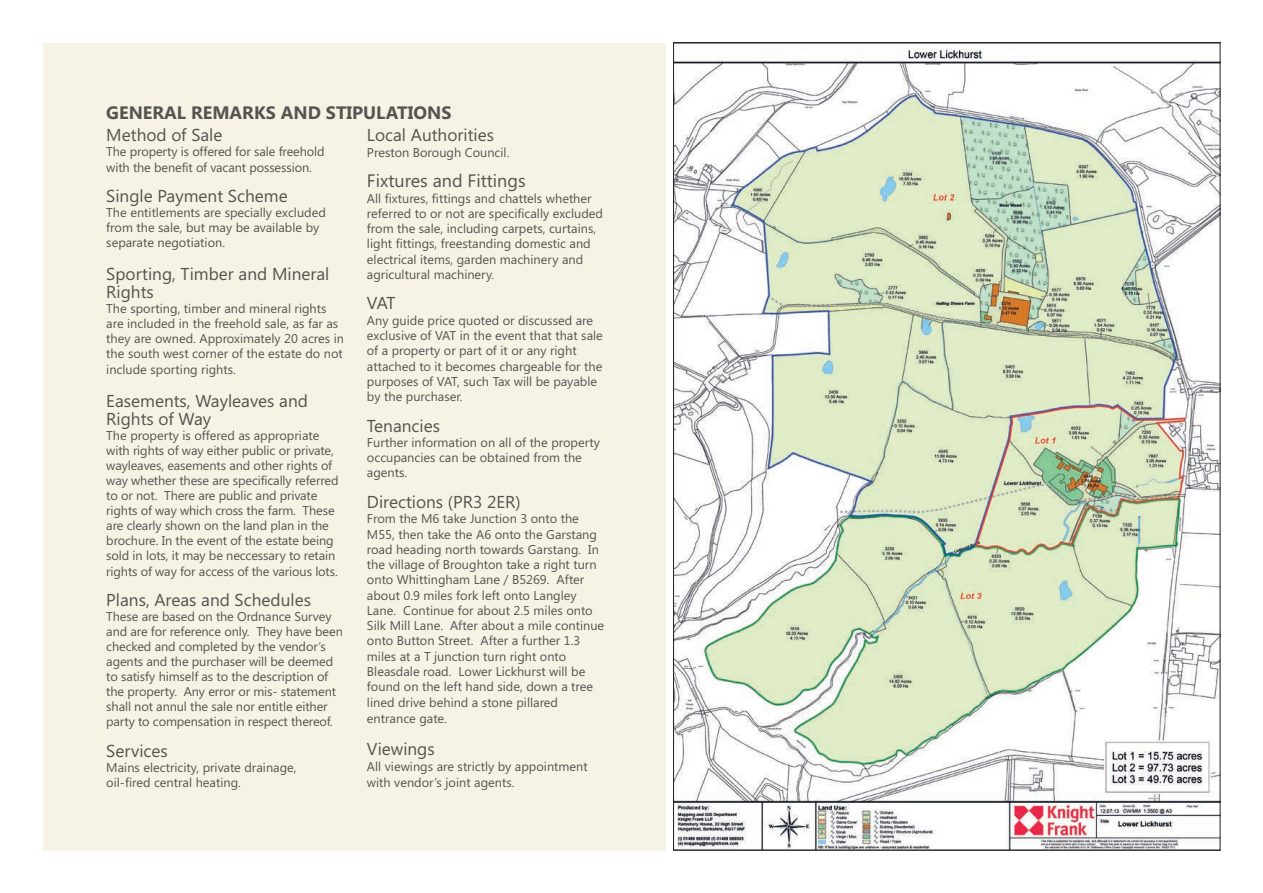
<style>
.page{position:relative;width:1263px;height:893px;background:#fff}
.page>*{position:absolute;margin:0;border:0;box-sizing:border-box;transform-origin:0 0}
.t1{font:700 18px "Segoe UI";color:#565351}
.t2{font:18px "Segoe UI";color:#565351}
.t3{font:17.25px/18.1px "Segoe UI";color:#565351}
.t4{font:12.75px/15px "Segoe UI";color:#565351}
</style>
<div class="page">
<div style="left:43px;top:43px;width:622px;height:807px;background:#f6f3e5"></div>
<img style="left:675px;top:45px;width:543px;height:803px">
<h1 class="t1" style="left:106px;top:100px;width:347px">GENERAL REMARKS AND STIPULATIONS</h1>
<h2 class="t3" style="left:106px;top:125px;width:118px">Method of Sale</h2>
<p class="t4" style="left:106px;top:144px;width:220px">The property is offered for sale freehold with the benefit of vacant possession.</p>
<h2 class="t3" style="left:106px;top:186px;width:183px">Single Payment Scheme</h2>
<p class="t4" style="left:106px;top:204px;width:221px">The entitlements are specially excluded from the sale, but may be available by separate negotiation.</p>
<h2 class="t3" style="left:106px;top:264px;width:225px">Sporting, Timber and Mineral<br>Rights</h2>
<p class="t4" style="left:106px;top:301px;width:239px">The sporting, timber and mineral rights are included in the freehold sale, as far as they are owned. Approximately 20 acres in the south west corner of the estate do not include sporting rights.</p>
<h2 class="t3" style="left:106px;top:391px;width:203px">Easements, Wayleaves and<br>Rights of Way</h2>
<p class="t4" style="left:106px;top:427px;width:234px">The property is offered as appropriate with rights of way either public or private, wayleaves, easements and other rights of way whether these are specifically referred to or not. There are public and private rights of way which cross the farm. These are clearly shown on the land plan in the brochure. In the event of the estate being sold in lots, it may be neccessary to retain rights of way for access of the various lots.</p>
<h2 class="t3" style="left:106px;top:590px;width:206px">Plans, Areas and Schedules</h2>
<p class="t4" style="left:106px;top:608px;width:238px">These are based on the Ordnance Survey and are for reference only. They have been checked and completed by the vendor’s agents and the purchaser will be deemed to satisfy himself as to the description of the property. Any error or mis- statement shall not annul the sale nor entitle either party to compensation in respect thereof.</p>
<h2 class="t3" style="left:106px;top:741px;width:63px">Services</h2>
<p class="t4" style="left:106px;top:759px;width:192px">Mains electricity, private drainage, oil-fired central heating.</p>
<h2 class="t3" style="left:367px;top:125px;width:129px">Local Authorities</h2>
<p class="t4" style="left:367px;top:144px;width:144px">Preston Borough Council.</p>
<h1 class="t2" style="left:367px;top:168px;width:160px">Fixtures and Fittings</h1>
<p class="t4" style="left:367px;top:190px;width:238px">All fixtures, fittings and chattels whether referred to or not are specifically excluded from the sale, including carpets, curtains, light fittings, freestanding domestic and electrical items, garden machinery and agricultural machinery.</p>
<h2 class="t3" style="left:367px;top:293px;width:30px">VAT</h2>
<p class="t4" style="left:367px;top:312px;width:237px">Any guide price quoted or discussed are exclusive of VAT in the event that that sale of a property or part of it or any right attached to it becomes chargeable for the purposes of VAT, such Tax will be payable by the purchaser.</p>
<h2 class="t3" style="left:367px;top:416px;width:75px">Tenancies</h2>
<p class="t4" style="left:367px;top:434px;width:235px">Further information on all of the property occupancies can be obtained from the agents.</p>
<h2 class="t3" style="left:367px;top:492px;width:155px">Directions (PR3 2ER)</h2>
<p class="t4" style="left:367px;top:510px;width:239px;line-height:15.5px">From the M6 take Junction 3 onto the M55, then take the A6 onto the Garstang road heading north towards Garstang. In the village of Broughton take a right turn onto Whittingham Lane / B5269. After about 0.9 miles fork left onto Langley Lane. Continue for about 2.5 miles onto Silk Mill Lane. After about a mile continue onto Button Street. After a further 1.3 miles at a T junction turn right onto Bleasdale road. Lower Lickhurst will be found on the left hand side, down a tree lined drive behind a stone pillared entrance gate.</p>
<h2 class="t3" style="left:367px;top:739px;width:69px">Viewings</h2>
<p class="t4" style="left:367px;top:757px;width:222px;line-height:16px">All viewings are strictly by appointment with vendor’s joint agents.</p>
</div>
